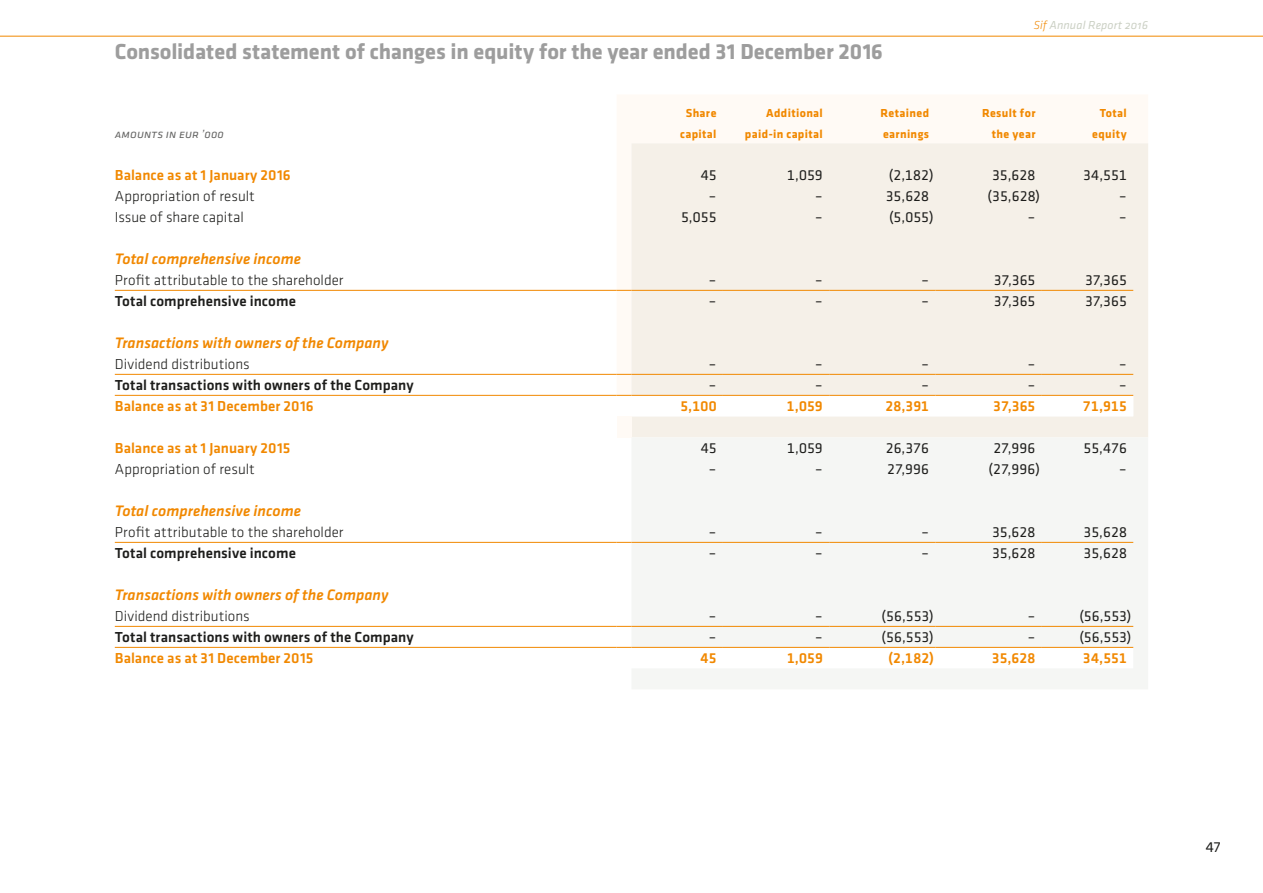
<style>
.page{position:relative;width:1263px;height:893px;background:#fff}
.page>*{position:absolute;margin:0;border:0;box-sizing:border-box;transform-origin:0 0}
.t1{font:700 22.5px "Klavika";letter-spacing:-.005em;color:#9d9d9d}
.t2{font:italic 500 15.75px "Klavika";letter-spacing:.005em;color:#f18800}
.t3{font:15px "Klavika";letter-spacing:.005em;color:#1d1d1b}
.t4{font:300 15px "Klavika";color:#1d1d1b}
.t5{font:500 15px "Klavika";color:#f18800}
.t6{font:500 15px "Klavika";letter-spacing:.005em;color:#1d1d1b}
.t7{font:15px "Klavika";letter-spacing:.005em;color:#1d1d1b;scale:1.45 1}
.t8{font:700 12px/21px "Klavika";letter-spacing:.03em;color:#f18800;text-align:right}
.t9{font:italic 12px "Klavika";letter-spacing:.01em;color:#cbd0c4}
.t10{font:italic 12px "Klavika";letter-spacing:.01em;color:#646463}
.s1{font-weight:300;color:#f18800}
</style>
<div class="page">
<hr style="left:0;top:36px;width:1263px;height:1px;background:#f18800">
<div style="left:631px;top:143px;width:517px;height:294px;background:#f5f0e8"></div>
<svg style="left:115px;top:396px;width:1018px;height:251px"></svg>
<div style="left:617px;top:416px;width:14px;height:21px;background:#fffaf5"></div>
<svg style="left:631px;top:437px;width:517px;height:252px;fill:#f5f6f4"></svg>
<hr style="left:115px;top:647px;width:502px;height:1px;background:#f18800">
<svg style="left:617px;top:647px;width:14px;height:1px"></svg>
<hr style="left:631px;top:647px;width:92px;height:1px;background:#f18800">
<hr style="left:723px;top:647px;width:106px;height:1px;background:#f18800">
<hr style="left:829px;top:647px;width:106px;height:1px;background:#f18800">
<hr style="left:935px;top:647px;width:107px;height:1px;background:#f18800">
<hr style="left:1042px;top:647px;width:91px;height:1px;background:#f18800">
<hr style="left:115px;top:395px;width:502px;height:1px;background:#f18800">
<svg style="left:617px;top:395px;width:14px;height:1px"></svg>
<hr style="left:631px;top:395px;width:92px;height:1px;background:#f18800">
<hr style="left:723px;top:395px;width:106px;height:1px;background:#f18800">
<hr style="left:829px;top:395px;width:106px;height:1px;background:#f18800">
<hr style="left:935px;top:395px;width:107px;height:1px;background:#f18800">
<hr style="left:1042px;top:395px;width:91px;height:1px;background:#f18800">
<hr style="left:115px;top:290px;width:502px;height:1px;background:#f18800">
<svg style="left:617px;top:290px;width:14px;height:1px"></svg>
<hr style="left:631px;top:290px;width:92px;height:1px;background:#f18800">
<hr style="left:723px;top:290px;width:106px;height:1px;background:#f18800">
<hr style="left:829px;top:290px;width:106px;height:1px;background:#f18800">
<hr style="left:935px;top:290px;width:107px;height:1px;background:#f18800">
<hr style="left:1042px;top:290px;width:91px;height:1px;background:#f18800">
<hr style="left:115px;top:542px;width:502px;height:1px;background:#f18800">
<svg style="left:617px;top:542px;width:14px;height:1px"></svg>
<hr style="left:631px;top:542px;width:92px;height:1px;background:#f18800">
<hr style="left:723px;top:542px;width:106px;height:1px;background:#f18800">
<hr style="left:829px;top:542px;width:106px;height:1px;background:#f18800">
<hr style="left:935px;top:542px;width:107px;height:1px;background:#f18800">
<hr style="left:1042px;top:542px;width:91px;height:1px;background:#f18800">
<hr style="left:115px;top:626px;width:502px;height:1px;background:#f18800">
<svg style="left:617px;top:626px;width:14px;height:1px"></svg>
<hr style="left:631px;top:626px;width:92px;height:1px;background:#f18800">
<hr style="left:723px;top:626px;width:106px;height:1px;background:#f18800">
<hr style="left:829px;top:626px;width:106px;height:1px;background:#f18800">
<hr style="left:935px;top:626px;width:107px;height:1px;background:#f18800">
<hr style="left:1042px;top:626px;width:91px;height:1px;background:#f18800">
<hr style="left:115px;top:374px;width:502px;height:1px;background:#f18800">
<svg style="left:617px;top:374px;width:14px;height:1px"></svg>
<hr style="left:631px;top:374px;width:92px;height:1px;background:#f18800">
<hr style="left:723px;top:374px;width:106px;height:1px;background:#f18800">
<hr style="left:829px;top:374px;width:106px;height:1px;background:#f18800">
<hr style="left:935px;top:374px;width:107px;height:1px;background:#f18800">
<hr style="left:1042px;top:374px;width:91px;height:1px;background:#f18800">
<h1 class="t1" style="left:115px;top:36px;width:769px">Consolidated statement of changes in equity for the year ended 31 December 2016</h1>
<p class="t9" style="left:1034px;top:18px;width:116px"><span class="s1">Sif</span> Annual Report 2016</p>
<p class="t10" style="left:115px;top:126px;width:111px">Amounts in EUR ’000</p>
<p class="t8" style="left:680px;top:102px;width:38px;text-align:center">Share capital</p>
<p class="t8" style="left:745px;top:102px;width:79px">Additional paid-in capital</p>
<p class="t8" style="left:880px;top:102px;width:50px;text-align:left">Retained earnings</p>
<p class="t8" style="left:982px;top:102px;width:55px">Result for the year</p>
<p class="t8" style="left:1092px;top:102px;width:36px">Total equity</p>
<p class="t5" style="left:115px;top:165px;width:177px">Balance as at 1 January 2016</p>
<p class="t3" style="left:701px;top:165px;width:17px">45</p>
<p class="t3" style="left:787px;top:165px;width:37px">1,059</p>
<p class="t3" style="left:889px;top:165px;width:46px">(2,182)</p>
<p class="t3" style="left:992px;top:165px;width:45px">35,628</p>
<p class="t3" style="left:1083px;top:165px;width:45px">34,551</p>
<p class="t4" style="left:115px;top:187px;width:142px">Appropriation of result</p>
<p class="t7" style="left:708px;top:186px;width:7px">-</p>
<p class="t7" style="left:815px;top:186px;width:7px">-</p>
<p class="t3" style="left:886px;top:186px;width:45px">35,628</p>
<p class="t3" style="left:987px;top:186px;width:54px">(35,628)</p>
<p class="t7" style="left:1119px;top:186px;width:7px">-</p>
<p class="t4" style="left:115px;top:208px;width:130px">Issue of share capital</p>
<p class="t3" style="left:681px;top:207px;width:37px">5,055</p>
<p class="t7" style="left:815px;top:207px;width:7px">-</p>
<p class="t3" style="left:889px;top:207px;width:46px">(5,055)</p>
<p class="t7" style="left:1027px;top:207px;width:7px">-</p>
<p class="t7" style="left:1119px;top:207px;width:7px">-</p>
<p class="t2" style="left:115px;top:248px;width:188px">Total comprehensive income</p>
<p class="t4" style="left:115px;top:271px;width:230px">Profit attributable to the shareholder</p>
<p class="t7" style="left:708px;top:270px;width:7px">-</p>
<p class="t7" style="left:815px;top:270px;width:7px">-</p>
<p class="t7" style="left:921px;top:270px;width:7px">-</p>
<p class="t3" style="left:994px;top:270px;width:43px">37,365</p>
<p class="t3" style="left:1085px;top:270px;width:43px">37,365</p>
<p class="t6" style="left:115px;top:291px;width:183px">Total comprehensive income</p>
<p class="t7" style="left:708px;top:291px;width:7px">-</p>
<p class="t7" style="left:815px;top:291px;width:7px">-</p>
<p class="t7" style="left:921px;top:291px;width:7px">-</p>
<p class="t3" style="left:994px;top:291px;width:43px">37,365</p>
<p class="t3" style="left:1085px;top:291px;width:43px">37,365</p>
<p class="t2" style="left:115px;top:332px;width:275px">Transactions with owners of the Company</p>
<p class="t4" style="left:115px;top:355px;width:136px">Dividend distributions</p>
<p class="t7" style="left:708px;top:354px;width:7px">-</p>
<p class="t7" style="left:815px;top:354px;width:7px">-</p>
<p class="t7" style="left:921px;top:354px;width:7px">-</p>
<p class="t7" style="left:1027px;top:354px;width:7px">-</p>
<p class="t7" style="left:1119px;top:354px;width:7px">-</p>
<p class="t6" style="left:115px;top:375px;width:300px">Total transactions with owners of the Company</p>
<p class="t7" style="left:708px;top:375px;width:7px">-</p>
<p class="t7" style="left:815px;top:375px;width:7px">-</p>
<p class="t7" style="left:921px;top:375px;width:7px">-</p>
<p class="t7" style="left:1027px;top:375px;width:7px">-</p>
<p class="t7" style="left:1119px;top:375px;width:7px">-</p>
<p class="t5" style="left:115px;top:396px;width:200px">Balance as at 31 December 2016</p>
<p class="t5" style="left:680px;top:396px;width:38px">5,100</p>
<p class="t5" style="left:787px;top:396px;width:37px">1,059</p>
<p class="t5" style="left:885px;top:396px;width:45px">28,391</p>
<p class="t5" style="left:993px;top:396px;width:44px">37,365</p>
<p class="t5" style="left:1083px;top:396px;width:45px">71,915</p>
<p class="t5" style="left:115px;top:438px;width:177px">Balance as at 1 January 2015</p>
<p class="t3" style="left:701px;top:438px;width:17px">45</p>
<p class="t3" style="left:787px;top:438px;width:37px">1,059</p>
<p class="t3" style="left:886px;top:438px;width:45px">26,376</p>
<p class="t3" style="left:993px;top:438px;width:44px">27,996</p>
<p class="t3" style="left:1083px;top:438px;width:45px">55,476</p>
<p class="t4" style="left:115px;top:460px;width:142px">Appropriation of result</p>
<p class="t7" style="left:708px;top:459px;width:7px">-</p>
<p class="t7" style="left:815px;top:459px;width:7px">-</p>
<p class="t3" style="left:887px;top:459px;width:44px">27,996</p>
<p class="t3" style="left:988px;top:459px;width:53px">(27,996)</p>
<p class="t7" style="left:1119px;top:459px;width:7px">-</p>
<p class="t2" style="left:115px;top:500px;width:188px">Total comprehensive income</p>
<p class="t4" style="left:115px;top:523px;width:230px">Profit attributable to the shareholder</p>
<p class="t7" style="left:708px;top:522px;width:7px">-</p>
<p class="t7" style="left:815px;top:522px;width:7px">-</p>
<p class="t7" style="left:921px;top:522px;width:7px">-</p>
<p class="t3" style="left:992px;top:522px;width:45px">35,628</p>
<p class="t3" style="left:1083px;top:522px;width:45px">35,628</p>
<p class="t6" style="left:115px;top:543px;width:183px">Total comprehensive income</p>
<p class="t7" style="left:708px;top:543px;width:7px">-</p>
<p class="t7" style="left:815px;top:543px;width:7px">-</p>
<p class="t7" style="left:921px;top:543px;width:7px">-</p>
<p class="t3" style="left:992px;top:543px;width:45px">35,628</p>
<p class="t3" style="left:1083px;top:543px;width:45px">35,628</p>
<p class="t2" style="left:115px;top:584px;width:275px">Transactions with owners of the Company</p>
<p class="t4" style="left:115px;top:607px;width:136px">Dividend distributions</p>
<p class="t7" style="left:708px;top:606px;width:7px">-</p>
<p class="t7" style="left:815px;top:606px;width:7px">-</p>
<p class="t3" style="left:882px;top:606px;width:54px">(56,553)</p>
<p class="t7" style="left:1027px;top:606px;width:7px">-</p>
<p class="t3" style="left:1079px;top:606px;width:54px">(56,553)</p>
<p class="t6" style="left:115px;top:627px;width:300px">Total transactions with owners of the Company</p>
<p class="t7" style="left:708px;top:627px;width:7px">-</p>
<p class="t7" style="left:815px;top:627px;width:7px">-</p>
<p class="t3" style="left:882px;top:627px;width:54px">(56,553)</p>
<p class="t7" style="left:1027px;top:627px;width:7px">-</p>
<p class="t3" style="left:1079px;top:627px;width:54px">(56,553)</p>
<p class="t5" style="left:115px;top:648px;width:200px">Balance as at 31 December 2015</p>
<p class="t5" style="left:701px;top:648px;width:17px">45</p>
<p class="t5" style="left:787px;top:648px;width:37px">1,059</p>
<p class="t5" style="left:888px;top:648px;width:48px">(2,182)</p>
<p class="t5" style="left:992px;top:648px;width:45px">35,628</p>
<p class="t5" style="left:1083px;top:648px;width:46px">34,551</p>
<p class="t3" style="left:1206px;top:837px;width:16px">47</p>
</div>
